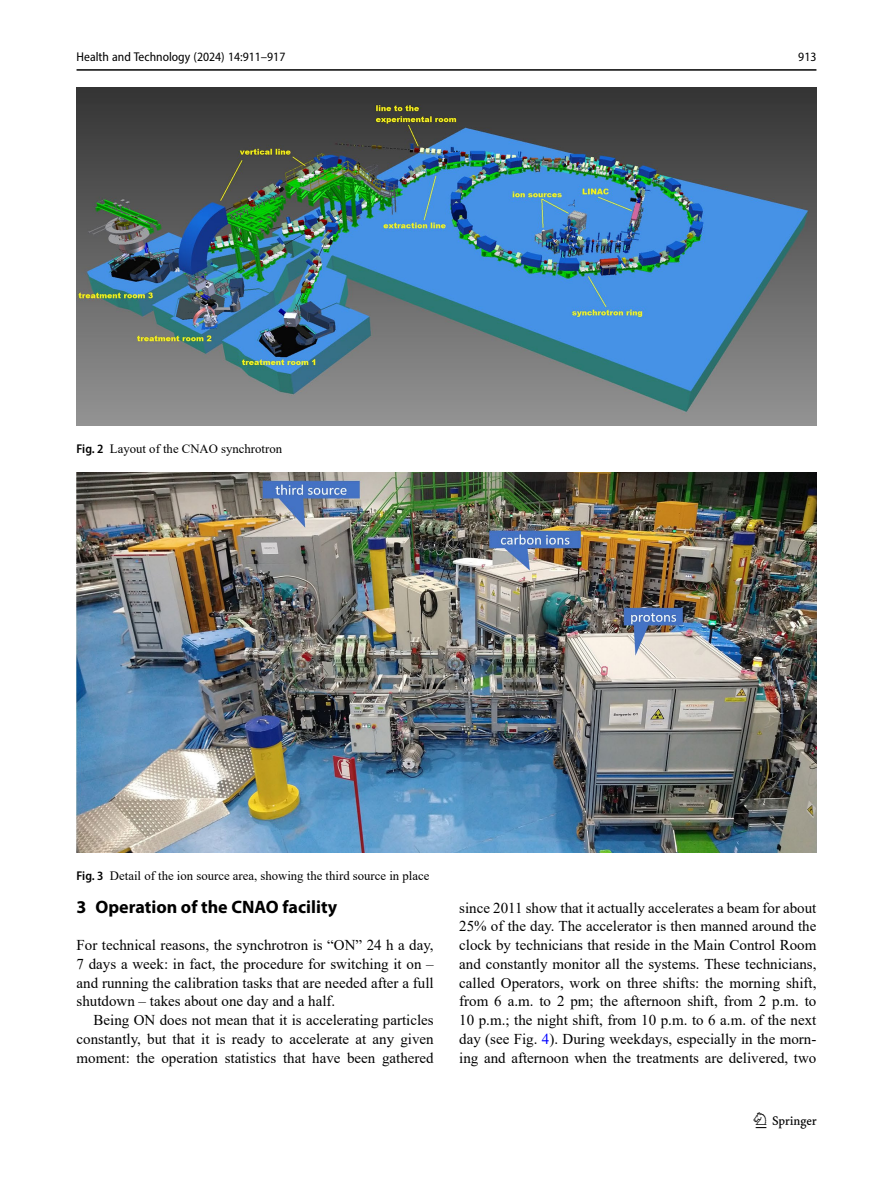
<style>
.page{position:relative;width:893px;height:1187px;background:#fff}
.page>*{position:absolute;margin:0;border:0;box-sizing:border-box;transform-origin:0 0}
.t1{font:22.5px "Springnew";color:#000}
.Head_1{font:700 18px "Myriad Pro";color:#000}
.Body_Text_Indent{font:15px/18.8px "Times New Roman";color:#000;text-align:justify}
.Body_Text{font:15px/18.8px "Times New Roman";color:#000;text-align:justify}
.Figure_Caption{font:12.75px "Times New Roman";color:#000}
.t2{font:semi-condensed 12.75px "Myriad Pro";color:#000}
.s1{font-family:"Myriad Pro";font-weight:600;font-stretch:semi-condensed}
.s2{color:#00f}
</style>
<div class="page">
<hr style="left:77px;top:69px;width:739px;height:2px;background:#000">
<img style="left:77px;top:472px;width:739px;height:380px">
<img style="left:77px;top:87px;width:739px;height:338px">
<p class="t2" style="left:77px;top:49px;width:210px">Health and Technology (2024) 14:911–917</p>
<p class="Figure_Caption" style="left:77px;top:439px;width:207px"><span class="s1">Fig. 2</span> Layout of the CNAO synchrotron</p>
<p class="t2" style="left:798px;top:49px;width:20px">913</p>
<p class="Figure_Caption" style="left:77px;top:866px;width:354px"><span class="s1">Fig. 3</span> Detail of the ion source area, showing the third source in place</p>
<p class="Head_1" style="left:77px;top:894px;width:262px">3 Operation of the CNAO facility</p>
<p class="Body_Text" style="left:77px;top:935px;width:359px">For technical reasons, the synchrotron is “ON” 24 h a day, 7 days a week: in fact, the procedure for switching it on – and running the calibration tasks that are needed after a full shutdown – takes about one day and a half.</p>
<p class="Body_Text_Indent" style="left:77px;top:1010px;width:359px;text-indent:17px">Being ON does not mean that it is accelerating particles constantly, but that it is ready to accelerate at any given moment: the operation statistics that have been gathered</p>
<p class="Body_Text_Indent" style="left:459px;top:897px;width:359px">since 2011 show that it actually accelerates a beam for about 25% of the day. The accelerator is then manned around the clock by technicians that reside in the Main Control Room and constantly monitor all the systems. These technicians, called Operators, work on three shifts: the morning shift, from 6 a.m. to 2 pm; the afternoon shift, from 2 p.m. to 10 p.m.; the night shift, from 10 p.m. to 6 a.m. of the next day (see Fig. <span class="s2">4</span>). During weekdays, especially in the morn&shy;ing and afternoon when the treatments are delivered, two</p>
<h1 class="t1" style="left:756px;top:1107px;width:63px">1 3</h1>
</div>
